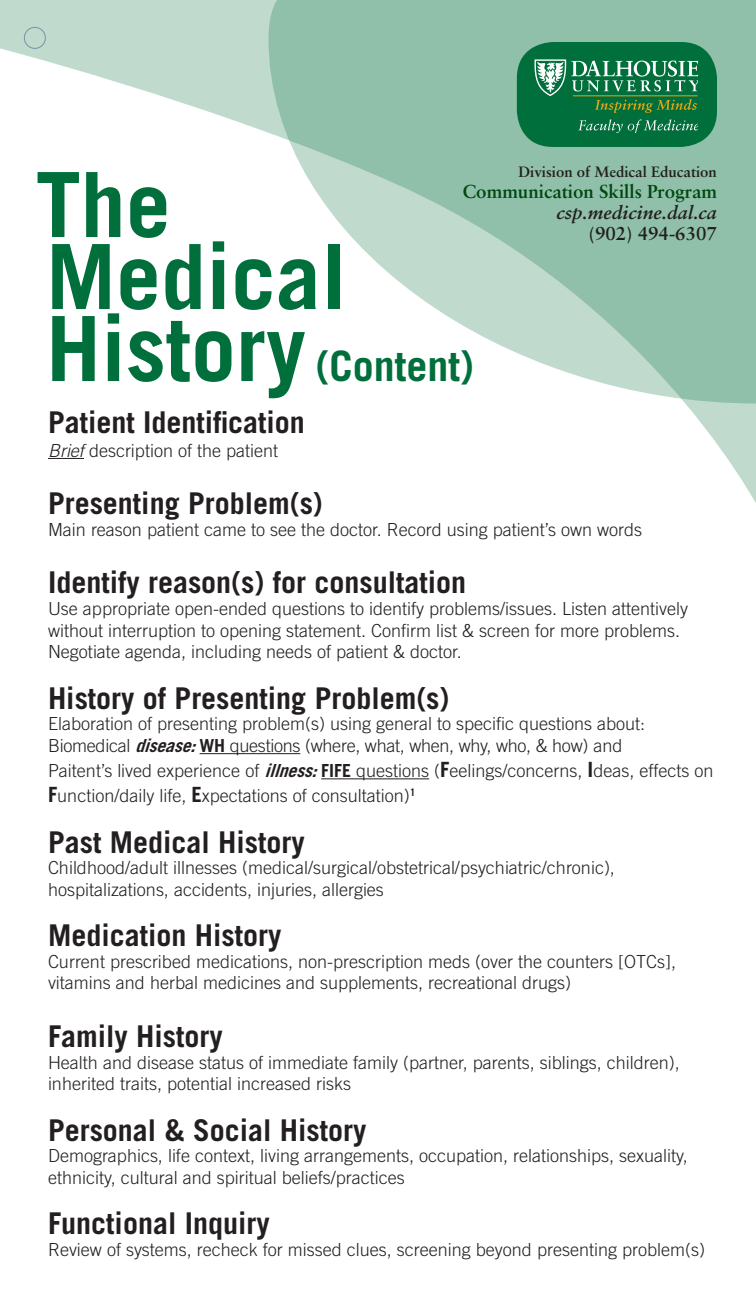
<style>
.page{position:relative;width:756px;height:1296px;background:#fff}
.page>*{position:absolute;margin:0;border:0;box-sizing:border-box;transform-origin:0 0}
.t1{font:700 90px/72px "Trade Gothic LT Std";color:#006f3c}
.t2{font:700 42px "Trade Gothic LT Std";color:#006f3c}
.t3{font:700 30px "Trade Gothic LT Std";color:#231f20}
.t4{font:700 18.6px "Sabon";color:#004710}
.t5{font:italic 700 18.6px "Sabon";color:#231f20}
.t6{font:700 18.6px "Sabon";color:#231f20}
.t7{font:300 18px/21.6px "Trade Gothic LT Std";color:#231f20}
.t8{font:700 15px "Sabon";color:#231f20}
.s1{font-size:90px}
.s2{font-style:italic}
.s3{font-weight:700;font-style:italic}
.s4{font-weight:700}
.s5{font-weight:700;font-size:21px}
</style>
<div class="page">
<svg style="left:0;top:0;width:756px;height:503px"></svg>
<div style="left:24px;top:27px;width:22px;height:22px;border:1px solid #012260;border-radius:50%"></div>
<div style="left:517px;top:42px;width:200px;height:105px;background:#006f3c;border-radius:36px"></div>
<svg style="left:578px;top:119px;width:119px;height:13px"></svg>
<svg style="left:534px;top:59px;width:163px;height:54px"></svg>
<hr style="left:48px;top:458px;width:36px;height:1px;background:#231f20">
<hr style="left:200px;top:753px;width:100px;height:1px;background:#231f20">
<hr style="left:321px;top:778px;width:108px;height:1px;background:#231f20">
<p class="t8" style="left:519px;top:163px;width:200px">Division of Medical Education</p>
<p class="t4" style="left:463px;top:180px;width:256px">Communication Skills Program</p>
<p class="t5" style="left:557px;top:202px;width:162px">csp.medicine.dal.ca</p>
<p class="t6" style="left:589px;top:222px;width:130px">(902) 494-6307</p>
<p class="t1" style="left:36px;top:168px;width:312px">The<br>Medical</p>
<p class="t2" style="left:46px;top:340px;width:430px"><span class="s1">History</span> (Content)</p>
<p class="t3" style="left:48px;top:404px;width:258px">Patient Identification</p>
<p class="t7" style="left:48px;top:439px;width:232px"><span class="s2">Brief</span> description of the patient</p>
<p class="t3" style="left:48px;top:485px;width:276px">Presenting Problem(s)</p>
<p class="t7" style="left:48px;top:518px;width:596px">Main reason patient came to see the doctor. Record using patient’s own words</p>
<p class="t3" style="left:48px;top:564px;width:420px">Identify reason(s) for consultation</p>
<p class="t7" style="left:48px;top:598px;width:642px">Use appropriate open-ended questions to identify problems/issues. Listen attentively without interruption to opening statement. Confirm list &amp; screen for more problems.<br>Negotiate agenda, including needs of patient &amp; doctor.</p>
<p class="t3" style="left:48px;top:680px;width:403px">History of Presenting Problem(s)</p>
<p class="t7" style="left:48px;top:713px;width:599px">Elaboration of presenting problem(s) using general to specific questions about:<br>Biomedical <span class="s3">disease:</span><span class="s4">WH</span> questions (where, what, when, why, who, &amp; how) and</p>
<p class="t7" style="left:48px;top:758px;width:667px;line-height:25.2px">Paitent’s lived experience of <span class="s3">illness:</span><span class="s4">FIFE</span> questions (<span class="s5">F</span>eelings/concerns, <span class="s5">I</span>deas, effects on<br><span class="s5">F</span>unction/daily life, <span class="s5">E</span>xpectations of consultation)<sup>1</sup></p>
<p class="t3" style="left:48px;top:824px;width:258px">Past Medical History</p>
<p class="t7" style="left:48px;top:857px;width:568px">Childhood/adult illnesses (medical/surgical/obstetrical/psychiatric/chronic), hospitalizations, accidents, injuries, allergies</p>
<p class="t3" style="left:48px;top:917px;width:235px">Medication History</p>
<p class="t7" style="left:48px;top:950px;width:630px">Current prescribed medications, non-prescription meds (over the counters [OTCs], vitamins and herbal medicines and supplements, recreational drugs)</p>
<p class="t3" style="left:48px;top:1018px;width:176px">Family History</p>
<p class="t7" style="left:48px;top:1051px;width:633px">Health and disease status of immediate family (partner, parents, siblings, children), inherited traits, potential increased risks</p>
<p class="t3" style="left:48px;top:1112px;width:320px">Personal &amp; Social History</p>
<p class="t7" style="left:48px;top:1145px;width:641px">Demographics, life context, living arrangements, occupation, relationships, sexuality, ethnicity, cultural and spiritual beliefs/practices</p>
<p class="t3" style="left:48px;top:1205px;width:223px">Functional Inquiry</p>
<p class="t7" style="left:48px;top:1238px;width:658px">Review of systems, recheck for missed clues, screening beyond presenting problem(s)</p>
</div>
